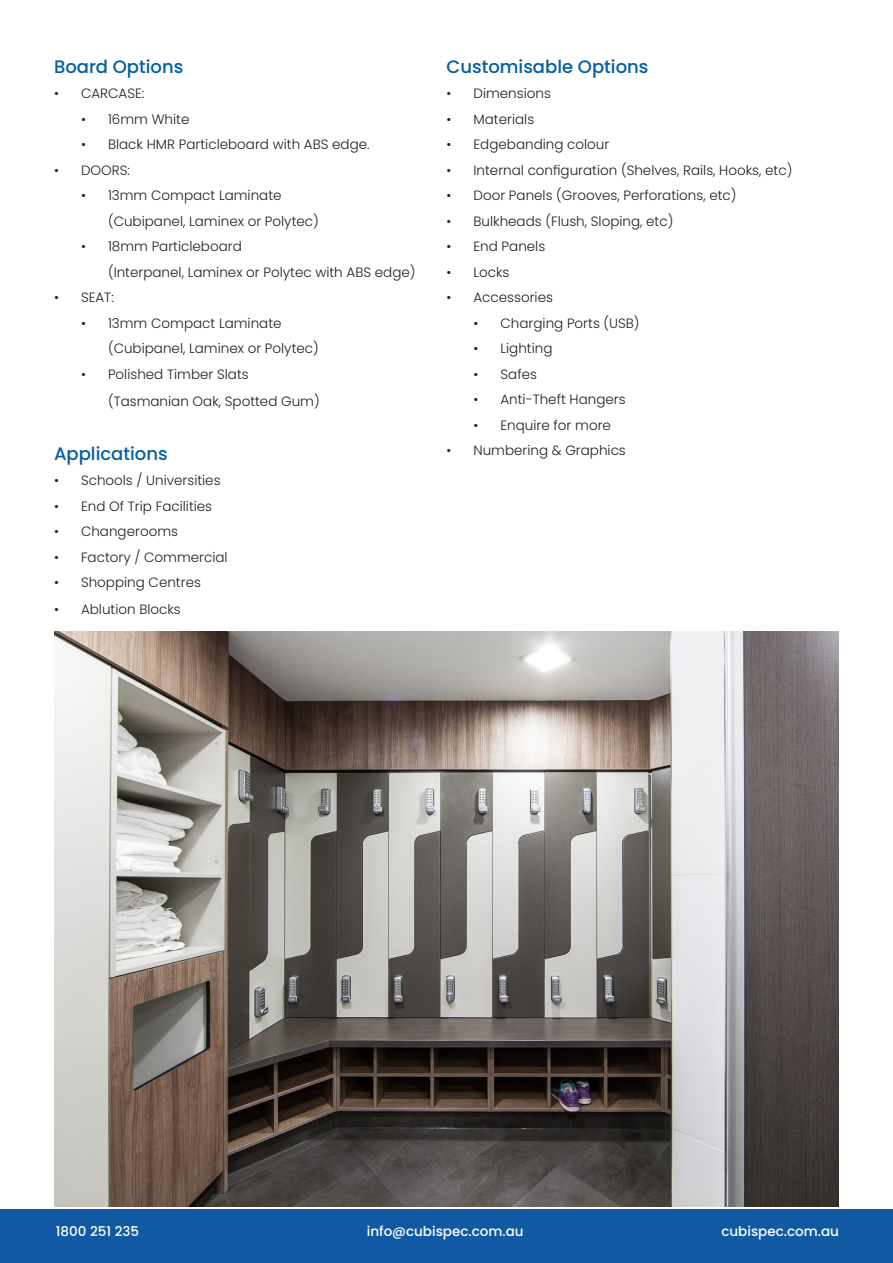
<style>
.page{position:relative;width:893px;height:1263px;background:#fff}
.page>*{position:absolute;margin:0;border:0;box-sizing:border-box;transform-origin:0 0}
.t1{font:500 18px "Poppins";color:#035ea5}
.t2{font:300 13.5px/25.5px "Poppins";color:#231f20}
.t3{font:500 13.5px "Poppins";color:#fff}
</style>
<div class="page">
<div style="left:0;top:1209px;width:893px;height:54px;background:#115aa3"></div>
<img style="left:54px;top:631px;width:785px;height:575px">
<p class="t1" style="left:54px;top:56px;width:131px">Board Options</p>
<p class="t2" style="left:54px;top:81px;width:92px">• CARCASE:</p>
<p class="t2" style="left:81px;top:106px;width:110px">• 16mm White</p>
<p class="t2" style="left:81px;top:132px;width:290px">• Black HMR Particleboard with ABS edge.</p>
<p class="t2" style="left:54px;top:157px;width:77px">• DOORS:</p>
<p class="t2" style="left:108px;top:183px;width:212px;text-indent:-27px">• 13mm Compact Laminate (Cubipanel, Laminex or Polytec)</p>
<p class="t2" style="left:108px;top:234px;width:309px;text-indent:-27px">• 18mm Particleboard<br>(Interpanel, Laminex or Polytec with ABS edge)</p>
<p class="t2" style="left:54px;top:285px;width:61px">• SEAT:</p>
<p class="t2" style="left:108px;top:310px;width:212px;text-indent:-27px">• 13mm Compact Laminate (Cubipanel, Laminex or Polytec)</p>
<p class="t2" style="left:108px;top:361px;width:213px;line-height:27px;text-indent:-27px">• Polished Timber Slats (Tasmanian Oak, Spotted Gum)</p>
<p class="t1" style="left:54px;top:443px;width:115px">Applications</p>
<p class="t2" style="left:54px;top:468px;width:168px">• Schools / Universities</p>
<p class="t2" style="left:54px;top:493px;width:160px">• End Of Trip Facilities</p>
<p class="t2" style="left:54px;top:519px;width:126px">• Changerooms</p>
<p class="t2" style="left:54px;top:544px;width:175px">• Factory / Commercial</p>
<p class="t2" style="left:54px;top:570px;width:148px">• Shopping Centres</p>
<p class="t2" style="left:54px;top:597px;width:128px">• Ablution Blocks</p>
<p class="t1" style="left:446px;top:56px;width:203px">Customisable Options</p>
<p class="t2" style="left:446px;top:81px;width:106px">• Dimensions</p>
<p class="t2" style="left:446px;top:106px;width:89px">• Materials</p>
<p class="t2" style="left:446px;top:132px;width:164px">• Edgebanding colour</p>
<p class="t2" style="left:446px;top:157px;width:347px">• Internal configuration (Shelves, Rails, Hooks, etc)</p>
<p class="t2" style="left:446px;top:183px;width:292px">• Door Panels (Grooves, Perforations, etc)</p>
<p class="t2" style="left:446px;top:208px;width:228px">• Bulkheads (Flush, Sloping, etc)</p>
<p class="t2" style="left:446px;top:234px;width:100px">• End Panels</p>
<p class="t2" style="left:446px;top:259px;width:64px">• Locks</p>
<p class="t2" style="left:446px;top:285px;width:108px">• Accessories</p>
<p class="t2" style="left:473px;top:310px;width:168px">• Charging Ports (USB)</p>
<p class="t2" style="left:473px;top:336px;width:80px">• Lighting</p>
<p class="t2" style="left:473px;top:361px;width:65px">• Safes</p>
<p class="t2" style="left:473px;top:387px;width:154px">• Anti-Theft Hangers</p>
<p class="t2" style="left:473px;top:412px;width:139px">• Enquire for more</p>
<p class="t2" style="left:446px;top:438px;width:181px">• Numbering &amp; Graphics</p>
<p class="t3" style="left:56px;top:1223px;width:85px">1800 251 235</p>
<p class="t3" style="left:367px;top:1223px;width:158px">info@cubispec.com.au</p>
<p class="t3" style="left:721px;top:1223px;width:119px">cubispec.com.au</p>
</div>
